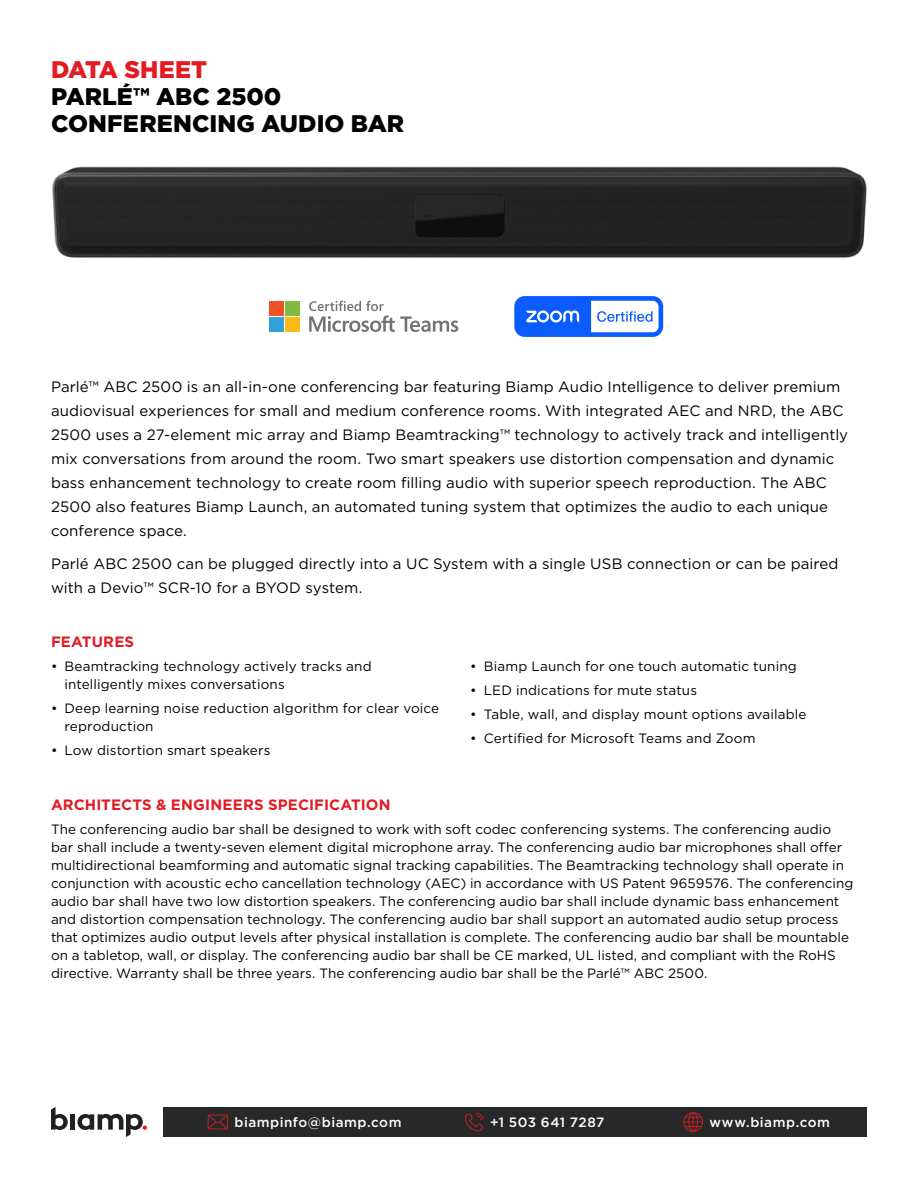
<style>
.page{position:relative;width:918px;height:1188px;background:#fff}
.page>*{position:absolute;margin:0;border:0;box-sizing:border-box;transform-origin:0 0}
.t1{font:900 24px/27px "Gotham";color:#000}
.t2{font:900 24px "Gotham";color:#e31b23}
.t3{font:15px/24px "Gotham";letter-spacing:.005em;color:#000}
.t4{font:700 15px "Gotham";letter-spacing:.005em;color:#e31b23}
.t5{font:13.5px/18px "Gotham";color:#000}
.t6{font:500 13.5px "Gotham";letter-spacing:.035em;color:#fff}
</style>
<div class="page">
<svg style="left:51px;top:1107px;width:17px;height:23px"></svg>
<div style="left:70px;top:1114px;width:5px;height:16px;background:#221f20"></div>
<svg style="left:77px;top:1114px;width:70px;height:23px"></svg>
<div style="left:164px;top:1107px;width:703px;height:30px;background:#292829"></div>
<svg style="left:208px;top:1115px;width:20px;height:14px"></svg>
<svg style="left:465px;top:1113px;width:18px;height:18px"></svg>
<svg style="left:683px;top:1112px;width:20px;height:20px"></svg>
<img style="left:52px;top:166px;width:815px;height:92px">
<div style="left:269px;top:301px;width:15px;height:15px;background:#f05224"></div>
<div style="left:285px;top:301px;width:15px;height:15px;background:#80ba42"></div>
<div style="left:269px;top:317px;width:15px;height:15px;background:#33a1d9"></div>
<div style="left:285px;top:317px;width:15px;height:15px;background:#fcb814"></div>
<svg style="left:309px;top:301px;width:149px;height:31px"></svg>
<svg style="left:514px;top:296px;width:149px;height:41px"></svg>
<h1 class="t2" style="left:51px;top:53px;width:158px">DATA SHEET</h1>
<h1 class="t1" style="left:51px;top:83px;width:355px">PARLÉ™ ABC 2500<br>CONFERENCING AUDIO BAR</h1>
<p class="t3" style="left:51px;top:374px;width:799px">Parlé™ ABC 2500 is an all-in-one conferencing bar featuring Biamp Audio Intelligence to deliver premium audiovisual experiences for small and medium conference rooms. With integrated AEC and NRD, the ABC 2500 uses a 27-element mic array and Biamp Beamtracking™ technology to actively track and intelligently mix conversations from around the room. Two smart speakers use distortion compensation and dynamic bass enhancement technology to create room filling audio with superior speech reproduction. The ABC 2500 also features Biamp Launch, an automated tuning system that optimizes the audio to each unique conference space.</p>
<p class="t3" style="left:51px;top:551px;width:789px">Parlé ABC 2500 can be plugged directly into a UC System with a single USB connection or can be paired with a Devio™ SCR-10 for a BYOD system.</p>
<p class="t4" style="left:51px;top:632px;width:85px">FEATURES</p>
<p class="t5" style="left:64px;top:657px;width:309px;text-indent:-14px">• Beamtracking technology actively tracks and intelligently mixes conversations</p>
<p class="t5" style="left:64px;top:699px;width:376px;text-indent:-14px">• Deep learning noise reduction algorithm for clear voice reproduction</p>
<p class="t5" style="left:51px;top:741px;width:221px">• Low distortion smart speakers</p>
<p class="t5" style="left:470px;top:657px;width:328px">• Biamp Launch for one touch automatic tuning</p>
<p class="t5" style="left:470px;top:681px;width:228px">• LED indications for mute status</p>
<p class="t5" style="left:470px;top:705px;width:338px">• Table, wall, and display mount options available</p>
<p class="t5" style="left:470px;top:729px;width:287px">• Certified for Microsoft Teams and Zoom</p>
<p class="t4" style="left:51px;top:795px;width:341px">ARCHITECTS &amp; ENGINEERS SPECIFICATION</p>
<p class="t5" style="left:51px;top:820px;width:804px">The conferencing audio bar shall be designed to work with soft codec conferencing systems. The conferencing audio bar shall include a twenty-seven element digital microphone array. The conferencing audio bar microphones shall offer multidirectional beamforming and automatic signal tracking capabilities. The Beamtracking technology shall operate in conjunction with acoustic echo cancellation technology (AEC) in accordance with US Patent 9659576. The conferencing audio bar shall have two low distortion speakers. The conferencing audio bar shall include dynamic bass enhancement and distortion compensation technology. The conferencing audio bar shall support an automated audio setup process that optimizes audio output levels after physical installation is complete. The conferencing audio bar shall be mountable on a tabletop, wall, or display. The conferencing audio bar shall be CE marked, UL listed, and compliant with the RoHS directive. Warranty shall be three years. The conferencing audio bar shall be the Parlé™ ABC 2500.</p>
<p class="t6" style="left:234px;top:1114px;width:169px">biampinfo@biamp.com</p>
<p class="t6" style="left:490px;top:1114px;width:116px">+1 503 641 7287</p>
<p class="t6" style="left:710px;top:1114px;width:122px">www.biamp.com</p>
</div>
